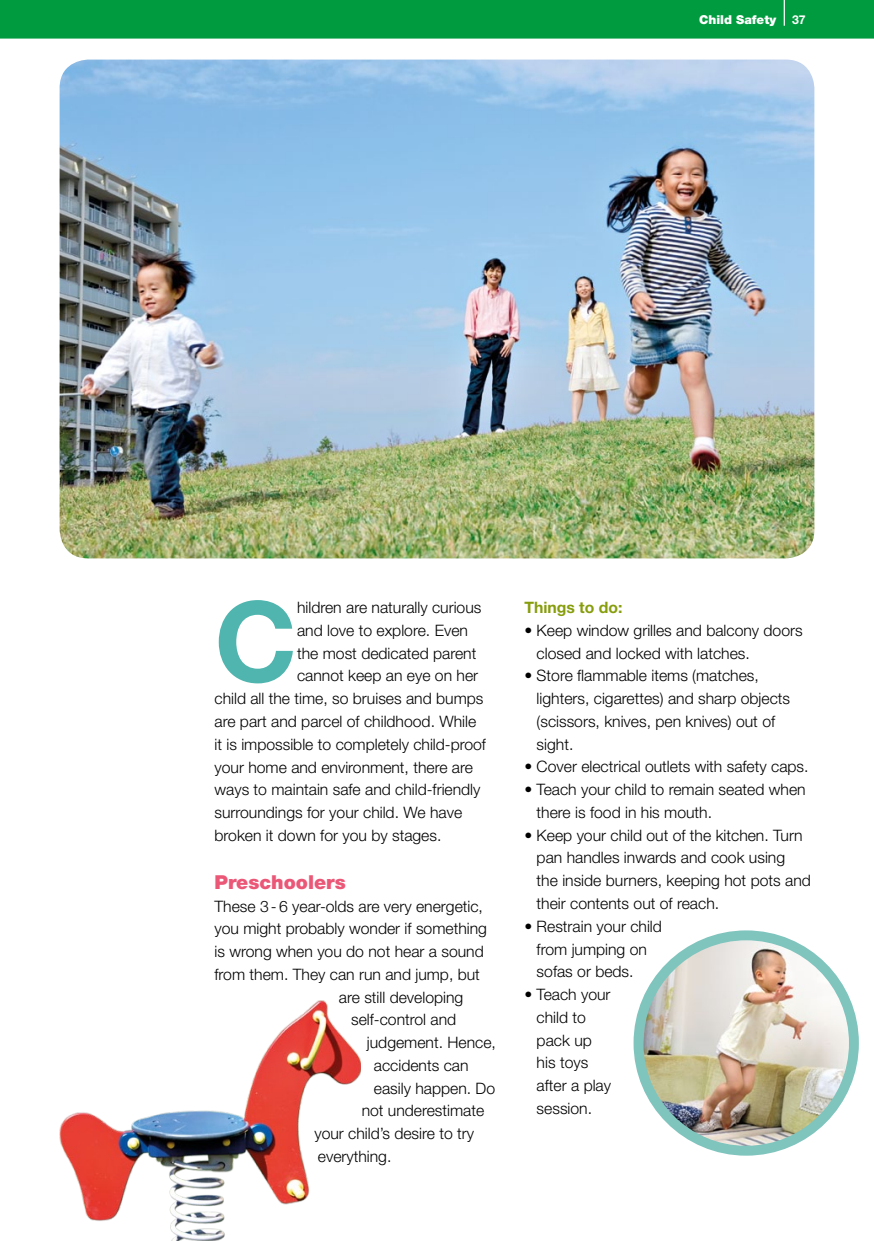
<style>
.page{position:relative;width:874px;height:1241px;background:#fff}
.page>*{position:absolute;margin:0;border:0;box-sizing:border-box;transform-origin:0 0}
.t1{font:700 111.3px "Helvetica Neue LT Std";color:#4fb5ae}
.t2{font:900 19.25px "Helvetica Neue LT Std";color:#eb5777}
.t3{font:300 15.75px/22.8px "Helvetica Neue LT Std";color:#000}
.t4{font:700 15.75px "Helvetica Neue LT Std";color:#879d0c}
.t5{font:900 12.25px "Helvetica Neue LT Std";color:#fff}
.t6{font:700 12.25px "Helvetica Neue LT Std";color:#fff}
</style>
<div class="page">
<img style="left:641px;top:935px;width:212px;height:214px">
<div style="left:633px;top:930px;width:225px;height:225px;border:10px solid #80c4be;border-radius:50%"></div>
<div style="left:0;top:0;width:873px;height:39px;background:#009b3e"></div>
<img style="left:60px;top:60px;width:754px;height:498px">
<img style="left:60px;top:1000px;width:300px;height:240px">
<p class="t5" style="left:698px;top:12px;width:78px">Child Safety</p>
<p class="t6" style="left:791px;top:12px;width:15px">37</p>
<h1 class="t1" style="left:214px;top:573px;width:84px">C</h1>
<p class="t3" style="left:297px;top:595px;width:186px">hildren are naturally curious</p>
<p class="t3" style="left:297px;top:618px;width:172px">and love to explore. Even</p>
<p class="t3" style="left:297px;top:641px;width:181px">the most dedicated parent</p>
<p class="t3" style="left:297px;top:664px;width:182px">cannot keep an eye on her</p>
<p class="t3" style="left:214px;top:686px;width:270px">child all the time, so bruises and bumps</p>
<p class="t3" style="left:214px;top:709px;width:263px">are part and parcel of childhood. While</p>
<p class="t3" style="left:214px;top:732px;width:273px">it is impossible to completely child-proof</p>
<p class="t3" style="left:214px;top:755px;width:260px">your home and environment, there are</p>
<p class="t3" style="left:214px;top:777px;width:267px">ways to maintain safe and child-friendly</p>
<p class="t3" style="left:214px;top:800px;width:249px">surroundings for your child. We have</p>
<p class="t3" style="left:214px;top:823px;width:228px">broken it down for you by stages.</p>
<p class="t2" style="left:214px;top:870px;width:133px">Preschoolers</p>
<p class="t3" style="left:214px;top:894px;width:270px">These 3- 6 year-olds are very energetic,</p>
<p class="t3" style="left:214px;top:916px;width:274px">you might probably wonder if something</p>
<p class="t3" style="left:214px;top:939px;width:271px">is wrong when you do not hear a sound</p>
<p class="t3" style="left:214px;top:962px;width:267px">from them. They can run and jump, but</p>
<p class="t3" style="left:339px;top:985px;width:126px">are still developing</p>
<p class="t3" style="left:351px;top:1007px;width:107px">self-control and</p>
<p class="t3" style="left:367px;top:1030px;width:130px">judgement. Hence,</p>
<p class="t3" style="left:374px;top:1053px;width:96px">accidents can</p>
<p class="t3" style="left:374px;top:1076px;width:123px">easily happen. Do</p>
<p class="t3" style="left:361px;top:1098px;width:124px">not underestimate</p>
<p class="t3" style="left:314px;top:1121px;width:161px">your child’s desire to try</p>
<p class="t3" style="left:318px;top:1144px;width:75px">everything.</p>
<p class="t4" style="left:524px;top:597px;width:99px">Things to do:</p>
<p class="t3" style="left:536px;top:618px;width:267px;text-indent:-12px">• Keep window grilles and balcony doors closed and locked with latches.</p>
<p class="t3" style="left:536px;top:664px;width:255px;text-indent:-12px">• Store flammable items (matches, lighters, cigarettes) and sharp objects (scissors, knives, pen knives) out of sight.</p>
<p class="t3" style="left:524px;top:755px;width:285px">• Cover electrical outlets with safety caps.</p>
<p class="t3" style="left:536px;top:777px;width:270px;text-indent:-12px">• Teach your child to remain seated when there is food in his mouth.</p>
<p class="t3" style="left:536px;top:823px;width:275px;text-indent:-12px">• Keep your child out of the kitchen. Turn pan handles inwards and cook using<br>the inside burners, keeping hot pots and their contents out of reach.</p>
<p class="t3" style="left:536px;top:914px;width:127px;text-indent:-12px">• Restrain your child from jumping on sofas or beds.</p>
<p class="t3" style="left:536px;top:982px;width:76px;text-indent:-12px">• Teach your child to pack up his toys after a play session.</p>
</div>
